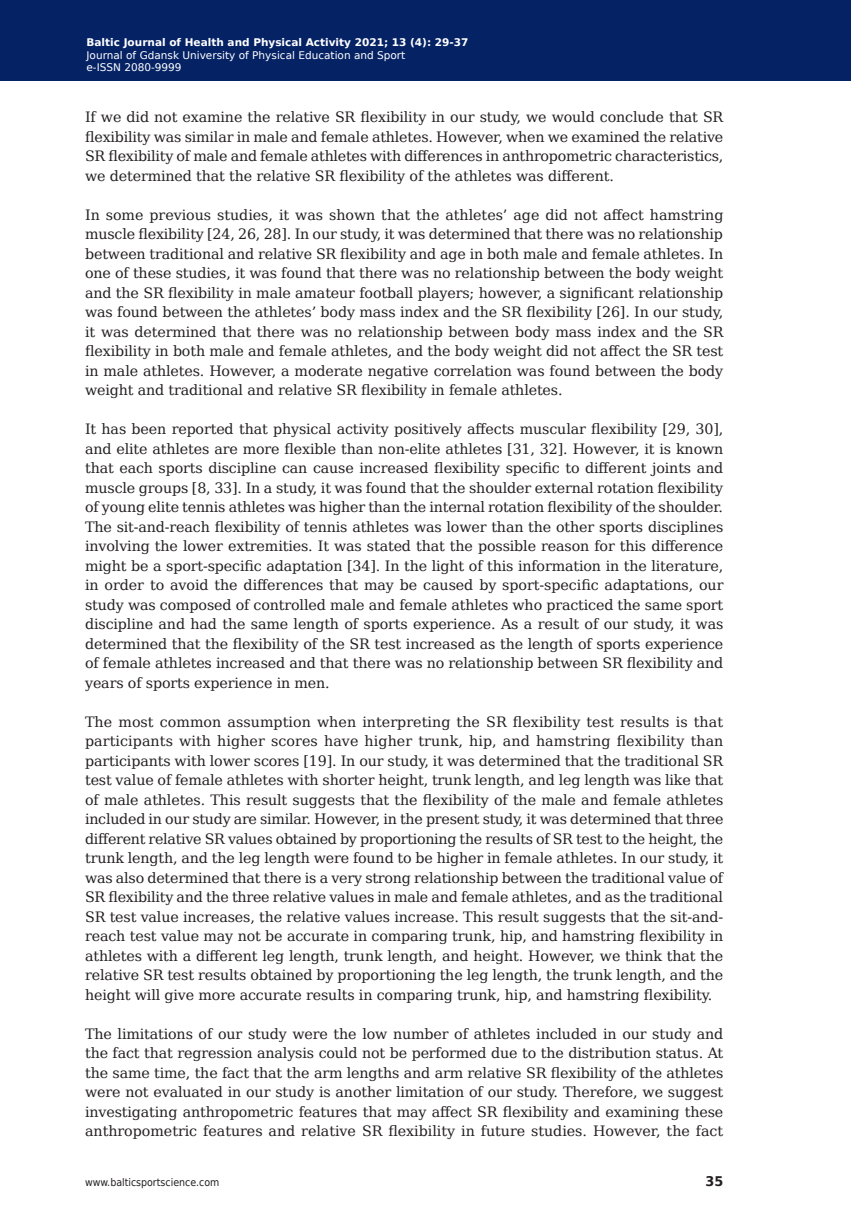
<style>
.page{position:relative;width:851px;height:1212px;background:#fff}
.page>*{position:absolute;margin:0;border:0;box-sizing:border-box;transform-origin:0 0}
.t1{font:14.25px/19.5px "DejaVu Serif";letter-spacing:-.01em;color:#231f20;text-align:justify}
.t2{font:700 13.35px "DejaVu Sans";color:#231f20;scale:.96 1}
.t3{font:10.5px/12.6px "DejaVu Sans";color:#fff}
.t4{font:700 10.5px "DejaVu Sans";color:#fff}
.t5{font:10.5px "DejaVu Sans Condensed";color:#231f20}
</style>
<div class="page">
<div style="left:0;top:0;width:850px;height:80px;background:#052265"></div>
<p class="t4" style="left:86px;top:34px;width:383px">Baltic Journal of Health and Physical Activity 2021; 13 (4): 29-37</p>
<p class="t3" style="left:86px;top:48px;width:320px">Journal of Gdansk University of Physical Education and Sport e-ISSN 2080-9999</p>
<p class="t1" style="left:85px;top:106px;width:639px">If we did not examine the relative SR flexibility in our study, we would conclude that SR flexibility was similar in male and female athletes. However, when we examined the relative SR flexibility of male and female athletes with differences in anthropometric characteristics, we determined that the relative SR flexibility of the athletes was different.</p>
<p class="t1" style="left:85px;top:204px;width:639px">In some previous studies, it was shown that the athletes’ age did not affect hamstring muscle flexibility [24, 26, 28]. In our study, it was determined that there was no relationship between traditional and relative SR flexibility and age in both male and female athletes. In one of these studies, it was found that there was no relationship between the body weight and the SR flexibility in male amateur football players; however, a significant relationship was found between the athletes’ body mass index and the SR flexibility [26]. In our study, it was determined that there was no relationship between body mass index and the SR flexibility in both male and female athletes, and the body weight did not affect the SR test in male athletes. However, a moderate negative correlation was found between the body weight and traditional and relative SR flexibility in female athletes.</p>
<p class="t1" style="left:85px;top:418px;width:640px">It has been reported that physical activity positively affects muscular flexibility [29, 30], and elite athletes are more flexible than non-elite athletes [31, 32]. However, it is known that each sports discipline can cause increased flexibility specific to different joints and muscle groups [8, 33]. In a study, it was found that the shoulder external rotation flexibility of young elite tennis athletes was higher than the internal rotation flexibility of the shoulder.<br>The sit-and-reach flexibility of tennis athletes was lower than the other sports disciplines involving the lower extremities. It was stated that the possible reason for this difference might be a sport-specific adaptation [34]. In the light of this information in the literature, in order to avoid the differences that may be caused by sport-specific adaptations, our study was composed of controlled male and female athletes who practiced the same sport discipline and had the same length of sports experience. As a result of our study, it was determined that the flexibility of the SR test increased as the length of sports experience of female athletes increased and that there was no relationship between SR flexibility and years of sports experience in men.</p>
<p class="t1" style="left:85px;top:711px;width:640px">The most common assumption when interpreting the SR flexibility test results is that participants with higher scores have higher trunk, hip, and hamstring flexibility than participants with lower scores [19]. In our study, it was determined that the traditional SR test value of female athletes with shorter height, trunk length, and leg length was like that of male athletes. This result suggests that the flexibility of the male and female athletes included in our study are similar. However, in the present study, it was determined that three different relative SR values obtained by proportioning the results of SR test to the height, the trunk length, and the leg length were found to be higher in female athletes. In our study, it was also determined that there is a very strong relationship between the traditional value of SR flexibility and the three relative values in male and female athletes, and as the traditional SR test value increases, the relative values increase. This result suggests that the sit-and&shy;reach test value may not be accurate in comparing trunk, hip, and hamstring flexibility in athletes with a different leg length, trunk length, and height. However, we think that the relative SR test results obtained by proportioning the leg length, the trunk length, and the height will give more accurate results in comparing trunk, hip, and hamstring flexibility.</p>
<p class="t1" style="left:85px;top:1022px;width:639px">The limitations of our study were the low number of athletes included in our study and the fact that regression analysis could not be performed due to the distribution status. At the same time, the fact that the arm lengths and arm relative SR flexibility of the athletes were not evaluated in our study is another limitation of our study. Therefore, we suggest investigating anthropometric features that may affect SR flexibility and examining these anthropometric features and relative SR flexibility in future studies. However, the fact</p>
<p class="t5" style="left:85px;top:1174px;width:136px">www.balticsportscience.com</p>
<p class="t2" style="left:705px;top:1170px;width:20px">35</p>
</div>
